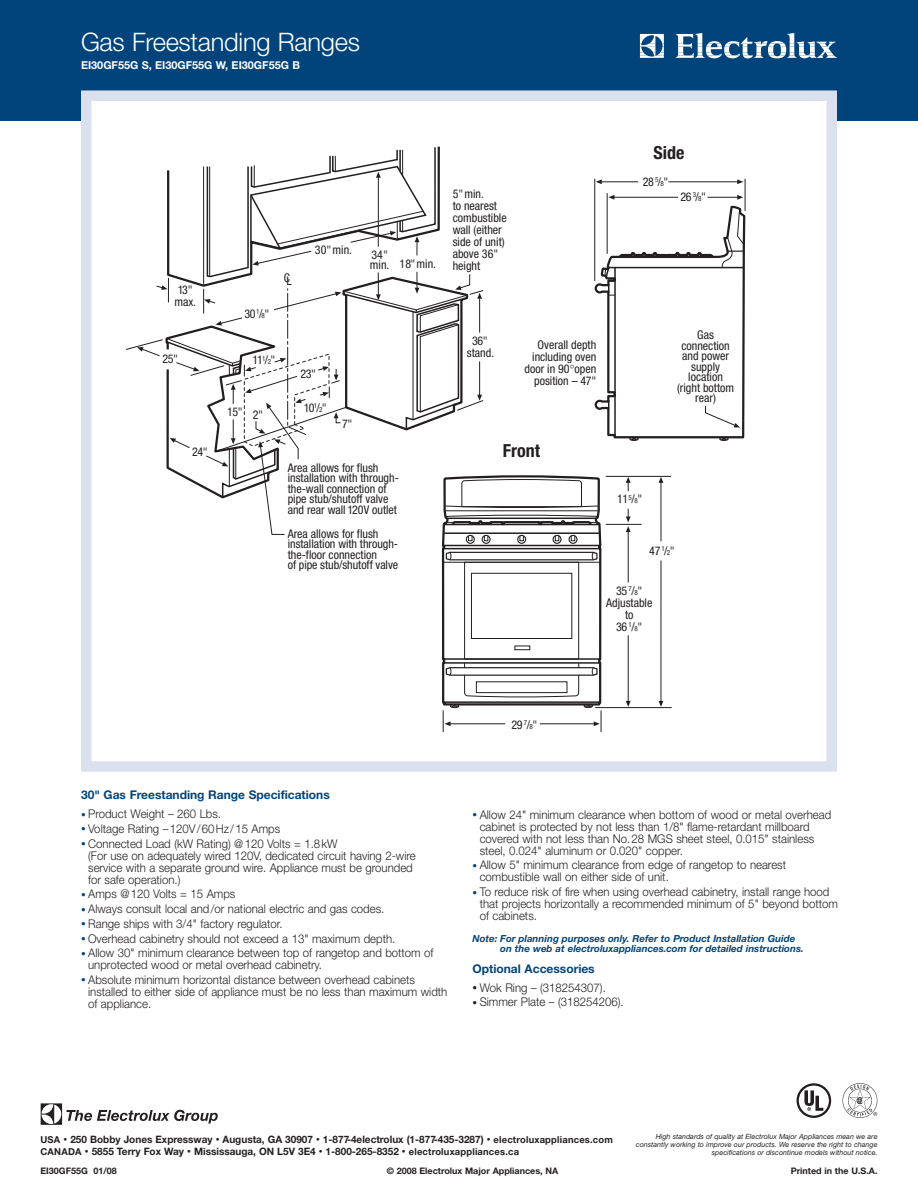
<style>
.page{position:relative;width:918px;height:1188px;background:#fff}
.page>*{position:absolute;margin:0;border:0;box-sizing:border-box;transform-origin:0 0}
.t1{font:300 25.5px "Helvetica Neue";letter-spacing:-.01em;color:#fff}
.t2{font:700 condensed 18px "Helvetica Neue";color:#231f20}
.t3{font:300 12px/12px "Helvetica Neue";color:#231f20;scale:.95 1}
.t4{font:condensed 12px/12px "Helvetica Neue";color:#231f20}
.t5{font:700 12px "Helvetica Neue";color:#00447b}
.t6{font:700 10.8px "Helvetica Neue";color:#fff}
.t7{font:700 10.2px/12.1px "Helvetica Neue";color:#231f20}
.t8{font:italic 700 9.75px/9.8px "Helvetica Neue";color:#00447b}
.t9{font:700 9px "Helvetica Neue";color:#231f20}
.t10{font:italic 7.2px/7.9px "Helvetica Neue";color:#231f20;text-align:right}
.s1{font-size:7.05px}
.s2{font-size:9.3px;color:#00447b}
.s3{font-size:9.3px}
.s4{font-size:9.6px}
.s5{font-size:7.65px}
</style>
<div class="page">
<div style="left:0;top:0;width:918px;height:122px;background:#00447b"></div>
<svg style="left:640px;top:33px;width:197px;height:25px"></svg>
<svg style="left:41px;top:1103px;width:177px;height:22px"></svg>
<div style="left:86px;top:96px;width:746px;height:670px;background:#fff"></div>
<svg style="left:441px;top:541px;width:161px;height:166px"></svg>
<hr style="left:444px;top:545px;width:156px;height:1px;background:#231f20">
<div style="left:517px;top:535px;width:9px;height:9px;border:1px solid #231f20;border-radius:50%"></div>
<div style="left:553px;top:535px;width:9px;height:9px;border:1px solid #231f20;border-radius:50%"></div>
<div style="left:569px;top:535px;width:9px;height:9px;border:1px solid #231f20;border-radius:50%"></div>
<div style="left:482px;top:535px;width:9px;height:9px;border:1px solid #231f20;border-radius:50%"></div>
<div style="left:466px;top:535px;width:9px;height:9px;border:1px solid #231f20;border-radius:50%"></div>
<svg style="left:445px;top:551px;width:153px;height:147px"></svg>
<hr style="left:628px;top:532px;width:1px;height:51px;background:#231f20">
<hr style="left:628px;top:635px;width:1px;height:66px;background:#231f20">
<svg style="left:626px;top:701px;width:5px;height:6px"></svg>
<hr style="left:595px;top:707px;width:77px;height:1px;background:#231f20">
<hr style="left:450px;top:724px;width:55px;height:1px;background:#231f20">
<svg style="left:443px;top:704px;width:16px;height:28px"></svg>
<hr style="left:540px;top:724px;width:54px;height:1px;background:#231f20">
<svg style="left:583px;top:704px;width:19px;height:28px"></svg>
<hr style="left:661px;top:561px;width:1px;height:140px;background:#231f20">
<svg style="left:659px;top:701px;width:4px;height:6px"></svg>
<div style="left:81px;top:90px;width:756px;height:682px;border:10px solid #dae0ed"></div>
<svg style="left:843px;top:1083px;width:34px;height:35px"></svg>
<svg style="left:797px;top:1083px;width:34px;height:35px"></svg>
<svg style="left:125px;top:146px;width:621px;height:395px"></svg>
<h1 class="t1" style="left:81px;top:33px;width:281px">Gas Freestanding Ranges</h1>
<p class="t6" style="left:81px;top:61px;width:221px">EI30GF55G S, EI30GF55G W, EI30GF55G B</p>
<p class="t4" style="left:174px;top:285px;width:23px">13" max.</p>
<p class="t4" style="left:162px;top:354px;width:17px">25"</p>
<p class="t4" style="left:192px;top:447px;width:17px">24"</p>
<p class="t4" style="left:245px;top:309px;width:26px">30 <sup>1</sup>/<span class="s1">8</span>"</p>
<p class="t4" style="left:284px;top:274px;width:9px">CL</p>
<p class="t4" style="left:315px;top:245px;width:39px">30"min.</p>
<p class="t4" style="left:370px;top:250px;width:21px;line-height:10.5px">34" min.</p>
<p class="t4" style="left:400px;top:259px;width:38px">18"min.</p>
<p class="t4" style="left:253px;top:355px;width:24px">11<sup>1</sup>/<span class="s1">2</span>"</p>
<p class="t4" style="left:227px;top:407px;width:17px">15"</p>
<p class="t4" style="left:253px;top:410px;width:12px">2"</p>
<p class="t4" style="left:301px;top:369px;width:17px">23"</p>
<p class="t4" style="left:304px;top:403px;width:24px">10<sup>1</sup>/<span class="s1">2</span>"</p>
<p class="t4" style="left:342px;top:418px;width:12px">7"</p>
<p class="t4" style="left:288px;top:463px;width:113px;line-height:10.5px">Area allows for flush installation with through&shy;the-wall connection of pipe stub/shutoff valve and rear wall 120V outlet</p>
<p class="t4" style="left:288px;top:529px;width:112px;line-height:10.5px">Area allows for flush installation with through&shy;the-floor connection<br>of pipe stub/shutoff valve</p>
<p class="t4" style="left:453px;top:188px;width:55px">5"min.<br>to nearest combustible wall (either side of unit) above 36" height</p>
<h2 class="t2" style="left:654px;top:147px;width:32px">Side</h2>
<p class="t4" style="left:643px;top:176px;width:27px">28 <sup>5</sup>/<span class="s1">8</span>"</p>
<p class="t4" style="left:681px;top:192px;width:27px">26 <sup>3</sup>/<span class="s1">8</span>"</p>
<p class="t4" style="left:467px;top:335px;width:29px;text-align:center">36" stand.</p>
<p class="t4" style="left:525px;top:339px;width:73px;text-align:right">Overall depth including oven door in 90 open position – 47"</p>
<h2 class="t2" style="left:503px;top:444px;width:39px">Front</h2>
<p class="t4" style="left:617px;top:494px;width:27px">11<sup>5</sup>/<span class="s1">8</span>"</p>
<p class="t4" style="left:677px;top:331px;width:59px;line-height:10.5px;text-align:center">Gas connection and power supply location (right bottom rear)</p>
<p class="t4" style="left:649px;top:546px;width:27px">47 <sup>1</sup>/<span class="s1">2</span>"</p>
<p class="t4" style="left:606px;top:585px;width:48px;text-align:center">35 <sup>7</sup>/<span class="s1">8</span>"<br>Adjustable to<br>36 <sup>1</sup>/<span class="s1">8</span>"</p>
<p class="t4" style="left:511px;top:720px;width:27px">29 <sup>7</sup>/<span class="s1">8</span>"</p>
<p class="t5" style="left:81px;top:791px;width:250px">30" Gas Freestanding Range Specifications</p>
<p class="t3" style="left:81px;top:809px;width:149px"><span class="s2">•</span> Product Weight – 260 Lbs.</p>
<p class="t3" style="left:81px;top:824px;width:211px"><span class="s2">•</span> Voltage Rating –120V/60Hz/15 Amps</p>
<p class="t3" style="left:88px;top:839px;width:346px;text-indent:-7px"><span class="s2">•</span> Connected Load (kW Rating) @120 Volts = 1.8kW<br>(For use on adequately wired 120V, dedicated circuit having 2-wire service with a separate ground wire. Appliance must be grounded for safe operation.)</p>
<p class="t3" style="left:81px;top:889px;width:164px"><span class="s2">•</span> Amps @120 Volts = 15 Amps</p>
<p class="t3" style="left:81px;top:904px;width:321px"><span class="s2">•</span> Always consult local and/or national electric and gas codes.</p>
<p class="t3" style="left:81px;top:919px;width:214px"><span class="s2">•</span> Range ships with 3/4" factory regulator.</p>
<p class="t3" style="left:81px;top:933px;width:332px"><span class="s2">•</span> Overhead cabinetry should not exceed a 13" maximum depth.</p>
<p class="t3" style="left:88px;top:948px;width:365px;text-indent:-7px"><span class="s2">•</span> Allow 30" minimum clearance between top of rangetop and bottom of unprotected wood or metal overhead cabinetry.</p>
<p class="t3" style="left:88px;top:975px;width:380px;text-indent:-7px"><span class="s2">•</span> Absolute minimum horizontal distance between overhead cabinets installed to either side of appliance must be no less than maximum width of appliance.</p>
<p class="t3" style="left:480px;top:809px;width:372px;text-indent:-7px"><span class="s2">•</span> Allow 24" minimum clearance when bottom of wood or metal overhead cabinet is protected by not less than 1/8" flame-retardant millboard covered with not less than No.28 MGS sheet steel, 0.015" stainless steel, 0.024" aluminum or 0.020" copper.</p>
<p class="t3" style="left:480px;top:860px;width:324px;text-indent:-7px"><span class="s2">•</span> Allow 5" minimum clearance from edge of rangetop to nearest combustible wall on either side of unit.</p>
<p class="t3" style="left:480px;top:887px;width:379px;text-indent:-7px"><span class="s2">•</span> To reduce risk of fire when using overhead cabinetry, install range hood that projects horizontally a recommended minimum of 5" beyond bottom of cabinets.</p>
<p class="t8" style="left:500px;top:934px;width:305px;text-indent:-28px">Note: For planning purposes only. Refer to Product Installation Guide on the web at electroluxappliances.com for detailed instructions.</p>
<p class="t5" style="left:472px;top:964px;width:124px">Optional Accessories</p>
<p class="t3" style="left:472px;top:982px;width:142px"><span class="s3">•</span> Wok Ring – (318254307).</p>
<p class="t3" style="left:472px;top:997px;width:161px"><span class="s3">•</span> Simmer Plate – (318254206).</p>
<p class="t10" style="left:636px;top:1133px;width:243px">High standards of quality at Electrolux Major Appliances mean we are constantly working to improve our products. We reserve the right to change specifications or discontinue models without notice.</p>
<p class="t7" style="left:40px;top:1134px;width:574px"><span class="s4">USA</span> <span class="s5">•</span> 250 Bobby Jones Expressway <span class="s5">•</span> Augusta, GA 30907 <span class="s5">•</span> 1-877-4electrolux (1-877-435-3287) <span class="s5">•</span> <span class="s4">electroluxappliances.com<br>CANADA</span> <span class="s5">•</span> 5855 Terry Fox Way <span class="s5">•</span> Mississauga, ON L5V 3E4 <span class="s5">•</span> 1-800-265-8352 <span class="s5">•</span> <span class="s4">electroluxappliances.ca</span></p>
<p class="t9" style="left:40px;top:1167px;width:78px">EI30GF55G 01/08</p>
<p class="t9" style="left:387px;top:1167px;width:173px">© 2008 Electrolux Major Appliances, NA</p>
<p class="t9" style="left:791px;top:1167px;width:88px">Printed in the U.S.A.</p>
</div>
